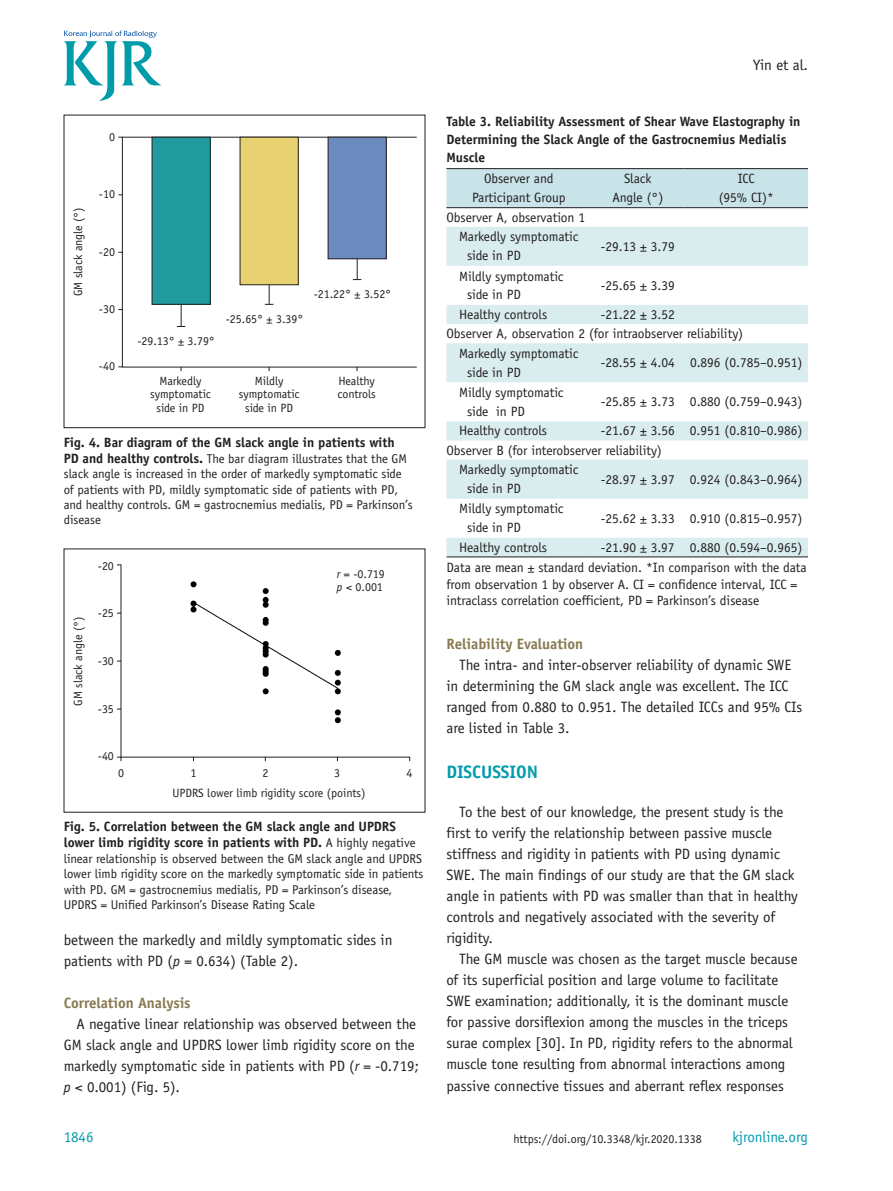
<style>
.page{position:relative;width:893px;height:1191px;background:#fff}
.page>*{position:absolute;margin:0;border:0;box-sizing:border-box;transform-origin:0 0}
.t1{font:700 18px "Officina Sans Std";letter-spacing:-.005em;color:#009caa}
.t2{font:15px/21px "Officina Sans Std";letter-spacing:-.005em;color:#231f20}
.t3{font:700 15px "Officina Sans Std";letter-spacing:-.005em;color:#887a51}
.t4{font:15px "Officina Sans Std";letter-spacing:-.005em;color:#009caa}
.t5{font:13.5px/18.8px "Officina Sans Std";letter-spacing:-.005em;color:#231f20}
.t6{font:700 13.5px/18px "Officina Sans Std";letter-spacing:-.005em;color:#231f20}
.t7{font:12.75px/15.5px "Officina Sans Std";letter-spacing:-.005em;color:#231f20}
.t8{font:12px/13.5px "Officina Sans Std";letter-spacing:-.005em;color:#231f20;text-align:center}
.s1{font-weight:700;font-size:13.5px}
.s2{font-style:italic}
.s3{font-weight:400;font-size:12.75px}
</style>
<div class="page">
<svg style="left:64px;top:31px;width:97px;height:70px"></svg>
<hr style="left:122px;top:137px;width:1px;height:230px;background:#231f20">
<hr style="left:122px;top:367px;width:295px;height:1px;background:#231f20">
<hr style="left:122px;top:137px;width:295px;height:1px;background:#231f20">
<svg style="left:177px;top:304px;width:8px;height:23px"></svg>
<svg style="left:265px;top:285px;width:8px;height:20px"></svg>
<svg style="left:353px;top:259px;width:8px;height:21px"></svg>
<div style="left:152px;top:137px;width:58px;height:167px;background:#219a9e"></div>
<div style="left:152px;top:137px;width:58px;height:167px;border:1px solid #231f20"></div>
<div style="left:240px;top:137px;width:58px;height:148px;background:#e8d171"></div>
<div style="left:328px;top:137px;width:58px;height:122px;background:#6b8abd"></div>
<div style="left:328px;top:137px;width:59px;height:122px;border:1px solid #231f20"></div>
<div style="left:446px;top:169px;width:362px;height:38px;background:#c9e4e9"></div>
<svg style="left:446px;top:227px;width:362px;height:329px;fill:#d9edef"></svg>
<hr style="left:446px;top:556px;width:145px;height:1px;background:#231f20">
<hr style="left:591px;top:556px;width:94px;height:1px;background:#231f20">
<hr style="left:685px;top:556px;width:123px;height:1px;background:#231f20">
<hr style="left:446px;top:168px;width:145px;height:1px;background:#231f20">
<hr style="left:591px;top:168px;width:94px;height:1px;background:#231f20">
<hr style="left:685px;top:168px;width:123px;height:1px;background:#231f20">
<hr style="left:446px;top:207px;width:145px;height:1px;background:#231f20">
<hr style="left:591px;top:207px;width:94px;height:1px;background:#231f20">
<hr style="left:685px;top:207px;width:123px;height:1px;background:#231f20">
<img style="left:117px;top:565px;width:294px;height:197px">
<hr style="left:121px;top:564px;width:1px;height:193px;background:#231f20">
<hr style="left:121px;top:757px;width:289px;height:1px;background:#231f20">
<svg style="left:117px;top:757px;width:5px;height:4px"></svg>
<p class="t8" style="left:109px;top:130px;width:7px">0</p>
<p class="t8" style="left:71px;top:296px;width:90px;rotate:-90deg">GM slack angle (°)</p>
<p class="t8" style="left:99px;top:188px;width:18px">-10</p>
<p class="t8" style="left:99px;top:245px;width:18px">-20</p>
<p class="t8" style="left:99px;top:302px;width:18px">-30</p>
<p class="t8" style="left:99px;top:359px;width:18px">-40</p>
<p class="t8" style="left:137px;top:334px;width:79px">-29.13° ± 3.79°</p>
<p class="t8" style="left:226px;top:312px;width:79px">-25.65° ± 3.39°</p>
<p class="t8" style="left:314px;top:287px;width:79px">-21.22° ± 3.52°</p>
<p class="t8" style="left:150px;top:374px;width:62px">Markedly symptomatic side in PD</p>
<p class="t8" style="left:239px;top:374px;width:62px">Mildly symptomatic side in PD</p>
<p class="t8" style="left:337px;top:374px;width:40px;text-align:left">Healthy controls</p>
<p class="t6" style="left:64px;top:433px;width:332px">Fig. 4. Bar diagram of the GM slack angle in patients with</p>
<p class="t7" style="left:64px;top:450px;width:350px"><span class="s1">PD and healthy controls.</span> The bar diagram illustrates that the GM slack angle is increased in the order of markedly symptomatic side of patients with PD, mildly symptomatic side of patients with PD, and healthy controls. GM = gastrocnemius medialis, PD = Parkinson’s disease</p>
<p class="t8" style="left:71px;top:705px;width:90px;rotate:-90deg">GM slack angle (°)</p>
<p class="t8" style="left:98px;top:559px;width:18px">-20</p>
<p class="t8" style="left:98px;top:606px;width:18px">-25</p>
<p class="t8" style="left:98px;top:654px;width:18px">-30</p>
<p class="t8" style="left:98px;top:702px;width:18px">-35</p>
<p class="t8" style="left:98px;top:749px;width:18px">-40</p>
<p class="t8" style="left:337px;top:567px;width:49px;text-align:left"><span class="s2">r</span> = -0.719 <span class="s2">p</span> &lt; 0.001</p>
<p class="t8" style="left:118px;top:766px;width:7px">0</p>
<p class="t8" style="left:190px;top:766px;width:7px">1</p>
<p class="t8" style="left:262px;top:766px;width:7px">2</p>
<p class="t8" style="left:334px;top:766px;width:7px">3</p>
<p class="t8" style="left:407px;top:766px;width:7px">4</p>
<p class="t8" style="left:173px;top:786px;width:195px">UPDRS lower limb rigidity score (points)</p>
<p class="t6" style="left:64px;top:818px;width:353px;line-height:16.2px">Fig. 5. Correlation between the GM slack angle and UPDRS lower limb rigidity score in patients with PD. <span class="s3">A highly negative</span></p>
<p class="t7" style="left:64px;top:851px;width:361px">linear relationship is observed between the GM slack angle and UPDRS lower limb rigidity score on the markedly symptomatic side in patients with PD. GM = gastrocnemius medialis, PD = Parkinson’s disease, UPDRS = Unified Parkinson’s Disease Rating Scale</p>
<p class="t2" style="left:64px;top:929px;width:330px">between the markedly and mildly symptomatic sides in patients with PD (<span class="s2">p</span> = 0.634) (Table 2).</p>
<p class="t3" style="left:64px;top:993px;width:128px">Correlation Analysis</p>
<p class="t2" style="left:64px;top:1013px;width:357px;text-indent:13px">A negative linear relationship was observed between the GM slack angle and UPDRS lower limb rigidity score on the markedly symptomatic side in patients with PD (<span class="s2">r</span> = -0.719; <span class="s2">p</span> &lt; 0.001) (Fig. 5).</p>
<p class="t4" style="left:64px;top:1128px;width:31px">1846</p>
<p class="t2" style="left:753px;top:54px;width:56px">Yin et al.</p>
<p class="t6" style="left:446px;top:112px;width:355px">Table 3. Reliability Assessment of Shear Wave Elastography in<br>Determining the Slack Angle of the Gastrocnemius Medialis<br>Muscle</p>
<p class="t5" style="left:472px;top:169px;width:95px;text-align:center">Observer and<br>Participant Group</p>
<p class="t5" style="left:612px;top:169px;width:52px;text-align:center">Slack<br>Angle (°)</p>
<p class="t5" style="left:719px;top:169px;width:57px;text-align:center">ICC<br>(95% CI)*</p>
<p class="t5" style="left:446px;top:208px;width:140px">Observer A, observation 1</p>
<p class="t5" style="left:459px;top:227px;width:121px">Markedly symptomatic</p>
<p class="t5" style="left:467px;top:246px;width:55px">side in PD</p>
<p class="t5" style="left:601px;top:237px;width:75px">-29.13 ± 3.79</p>
<p class="t5" style="left:467px;top:266px;width:98px;text-indent:-8px">Mildly symptomatic side in PD</p>
<p class="t5" style="left:601px;top:276px;width:75px">-25.65 ± 3.39</p>
<p class="t5" style="left:459px;top:305px;width:90px">Healthy controls</p>
<p class="t5" style="left:601px;top:305px;width:75px">-21.22 ± 3.52</p>
<p class="t5" style="left:446px;top:324px;width:298px">Observer A, observation 2 (for intraobserver reliability)</p>
<p class="t5" style="left:459px;top:344px;width:121px">Markedly symptomatic</p>
<p class="t5" style="left:467px;top:363px;width:55px">side in PD</p>
<p class="t5" style="left:601px;top:353px;width:203px">-28.55 ± 4.04 0.896 (0.785–0.951)</p>
<p class="t5" style="left:467px;top:383px;width:98px;text-indent:-8px">Mildly symptomatic side in PD</p>
<p class="t5" style="left:601px;top:392px;width:203px">-25.85 ± 3.73 0.880 (0.759–0.943)</p>
<p class="t5" style="left:459px;top:421px;width:90px">Healthy controls</p>
<p class="t5" style="left:601px;top:421px;width:203px">-21.67 ± 3.56 0.951 (0.810–0.986)</p>
<p class="t5" style="left:446px;top:440px;width:217px">Observer B (for interobserver reliability)</p>
<p class="t5" style="left:459px;top:460px;width:121px">Markedly symptomatic</p>
<p class="t5" style="left:467px;top:479px;width:55px">side in PD</p>
<p class="t5" style="left:601px;top:470px;width:203px">-28.97 ± 3.97 0.924 (0.843–0.964)</p>
<p class="t5" style="left:467px;top:499px;width:98px;text-indent:-8px">Mildly symptomatic side in PD</p>
<p class="t5" style="left:601px;top:509px;width:203px">-25.62 ± 3.33 0.910 (0.815–0.957)</p>
<p class="t5" style="left:459px;top:538px;width:90px">Healthy controls</p>
<p class="t5" style="left:446px;top:537px;width:362px;line-height:20.7px;text-indent:154px">-21.90 ± 3.97 0.880 (0.594–0.965)<br>Data are mean ± standard deviation. *In comparison with the data</p>
<p class="t5" style="left:446px;top:576px;width:352px;line-height:16.2px">from observation 1 by observer A. CI = confidence interval, ICC = intraclass correlation coefficient, PD = Parkinson’s disease</p>
<p class="t3" style="left:446px;top:635px;width:138px">Reliability Evaluation</p>
<p class="t2" style="left:446px;top:655px;width:357px;text-indent:13px">The intra- and inter-observer reliability of dynamic SWE in determining the GM slack angle was excellent. The ICC ranged from 0.880 to 0.951. The detailed ICCs and 95% CIs are listed in Table 3.</p>
<p class="t1" style="left:446px;top:760px;width:93px">DISCUSSION</p>
<p class="t2" style="left:446px;top:802px;width:353px;text-indent:13px">To the best of our knowledge, the present study is the first to verify the relationship between passive muscle stiffness and rigidity in patients with PD using dynamic SWE. The main findings of our study are that the GM slack angle in patients with PD was smaller than that in healthy controls and negatively associated with the severity of rigidity.</p>
<p class="t2" style="left:446px;top:949px;width:353px;text-indent:13px">The GM muscle was chosen as the target muscle because of its superficial position and large volume to facilitate SWE examination; additionally, it is the dominant muscle for passive dorsiflexion among the muscles in the triceps surae complex [30]. In PD, rigidity refers to the abnormal muscle tone resulting from abnormal interactions among passive connective tissues and aberrant reflex responses</p>
<p class="t8" style="left:513px;top:1132px;width:190px">https://doi.org/10.3348/kjr.2020.1338</p>
<p class="t4" style="left:732px;top:1128px;width:77px">kjronline.org</p>
</div>
